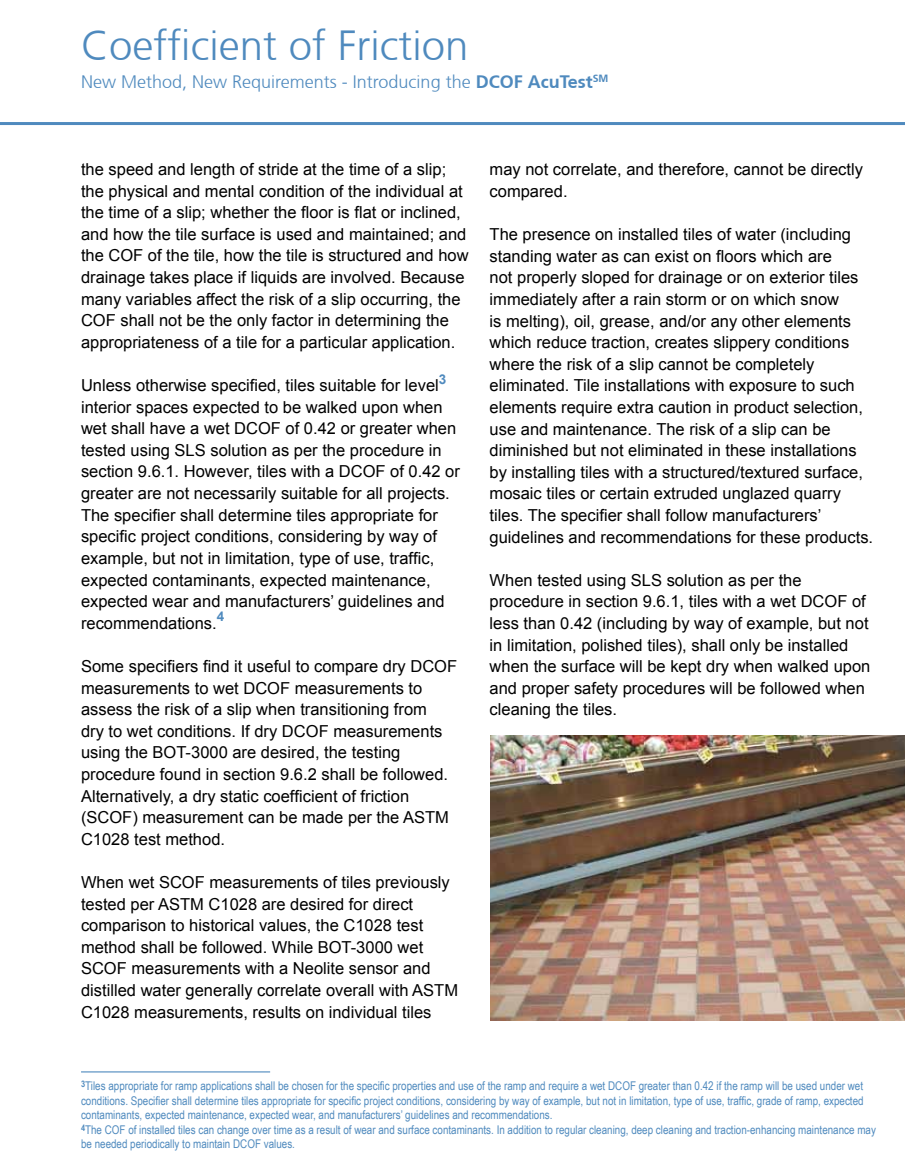
<style>
.page{position:relative;width:905px;height:1175px;background:#fff}
.page>*{position:absolute;margin:0;border:0;box-sizing:border-box;transform-origin:0 0}
.t1{font:300 42px "Frutiger CE";color:#4f8abe}
.t2{font:300 18px "Frutiger CE";color:#4f8abe}
.t3{font:16.5px/21.6px "Arial";color:#000}
.t4{font:700 13.5px "Arial";color:#4f8abe}
.t5{font:12px/14.4px "Arial Narrow";color:#4f8abe}
.s1{font-weight:700}
</style>
<div class="page">
<img style="left:490px;top:735px;width:414px;height:285px">
<hr style="left:81px;top:1071px;width:189px;height:1px;background:#4f8abe">
<hr style="left:0;top:122px;width:904px;height:3px;background:#4f8abe">
<h1 class="t1" style="left:81px;top:21px;width:389px">Coefficient of Friction</h1>
<p class="t2" style="left:81px;top:71px;width:529px">New Method, New Requirements - Introducing the <span class="s1">DCOF AcuTest</span><sup>SM</sup></p>
<p class="t3" style="left:81px;top:158px;width:389px">the speed and length of stride at the time of a slip; the physical and mental condition of the individual at the time of a slip; whether the floor is flat or inclined, and how the tile surface is used and maintained; and the COF of the tile, how the tile is structured and how drainage takes place if liquids are involved. Because many variables affect the risk of a slip occurring, the COF shall not be the only factor in determining the appropriateness of a tile for a particular application.</p>
<p class="t3" style="left:81px;top:374px;width:359px">Unless otherwise specified, tiles suitable for level</p>
<p class="t4" style="left:439px;top:370px;width:9px">3</p>
<p class="t3" style="left:81px;top:396px;width:380px">interior spaces expected to be walked upon when wet shall have a wet DCOF of 0.42 or greater when tested using SLS solution as per the procedure in section 9.6.1. However, tiles with a DCOF of 0.42 or greater are not necessarily suitable for all projects.<br>The specifier shall determine tiles appropriate for specific project conditions, considering by way of example, but not in limitation, type of use, traffic, expected contaminants, expected maintenance, expected wear and manufacturers’ guidelines and recommendations.</p>
<p class="t4" style="left:217px;top:607px;width:9px">4</p>
<p class="t3" style="left:81px;top:655px;width:377px">Some specifiers find it useful to compare dry DCOF measurements to wet DCOF measurements to assess the risk of a slip when transitioning from<br>dry to wet conditions. If dry DCOF measurements using the BOT-3000 are desired, the testing procedure found in section 9.6.2 shall be followed.<br>Alternatively, a dry static coefficient of friction (SCOF) measurement can be made per the ASTM C1028 test method.</p>
<p class="t3" style="left:81px;top:871px;width:378px">When wet SCOF measurements of tiles previously tested per ASTM C1028 are desired for direct comparison to historical values, the C1028 test method shall be followed. While BOT-3000 wet SCOF measurements with a Neolite sensor and distilled water generally correlate overall with ASTM C1028 measurements, results on individual tiles</p>
<p class="t3" style="left:489px;top:159px;width:375px">may not correlate, and therefore, cannot be directly compared.</p>
<p class="t3" style="left:489px;top:224px;width:385px">The presence on installed tiles of water (including standing water as can exist on floors which are<br>not properly sloped for drainage or on exterior tiles immediately after a rain storm or on which snow<br>is melting), oil, grease, and/or any other elements which reduce traction, creates slippery conditions where the risk of a slip cannot be completely eliminated. Tile installations with exposure to such elements require extra caution in product selection, use and maintenance. The risk of a slip can be diminished but not eliminated in these installations by installing tiles with a structured/textured surface, mosaic tiles or certain extruded unglazed quarry tiles. The specifier shall follow manufacturers’ guidelines and recommendations for these products.</p>
<p class="t3" style="left:489px;top:569px;width:382px">When tested using SLS solution as per the procedure in section 9.6.1, tiles with a wet DCOF of less than 0.42 (including by way of example, but not in limitation, polished tiles), shall only be installed when the surface will be kept dry when walked upon and proper safety procedures will be followed when cleaning the tiles.</p>
<p class="t5" style="left:81px;top:1078px;width:796px"><sup>3</sup>Tiles appropriate for ramp applications shall be chosen for the specific properties and use of the ramp and require a wet DCOF greater than 0.42 if the ramp will be used under wet conditions. Specifier shall determine tiles appropriate for specific project conditions, considering by way of example, but not in limitation, type of use, traffic, grade of ramp, expected contaminants, expected maintenance, expected wear, and manufacturers’ guidelines and recommendations.<br><sup>4</sup>The COF of installed tiles can change over time as a result of wear and surface contaminants. In addition to regular cleaning, deep cleaning and traction-enhancing maintenance may be needed periodically to maintain DCOF values.</p>
</div>
